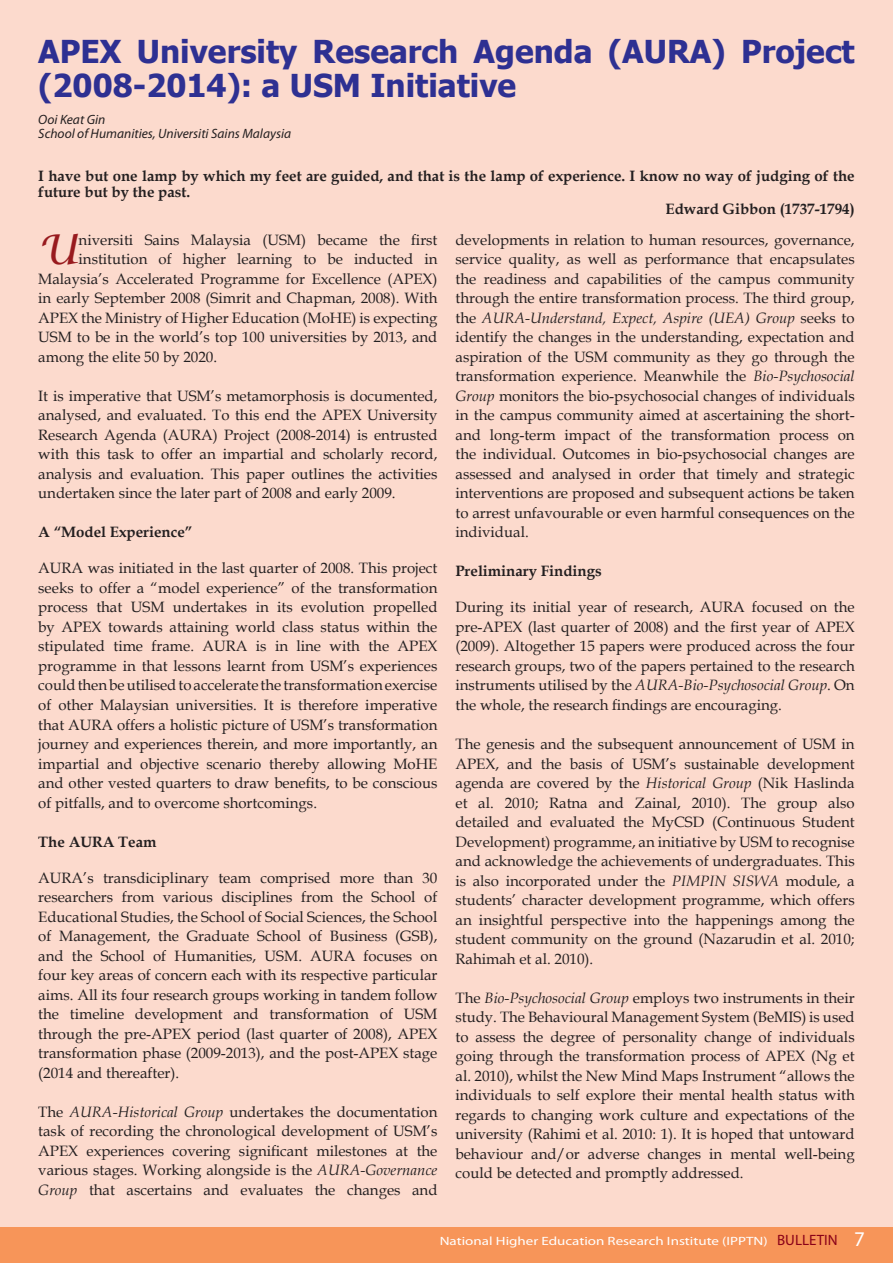
<style>
.page{position:relative;width:893px;height:1263px;background:#fcdacd}
.page>*{position:absolute;margin:0;border:0;box-sizing:border-box;transform-origin:0 0}
.t1{font:italic 41.25px "Lucida Calligraphy";color:#981a1e}
.t2{font:700 31.5px/34.5px "Tahoma";color:#2e3092}
.t3{font:15px/19.5px "Book Antiqua";color:#231f20;text-align:justify}
.t4{font:700 15px/16.5px "Book Antiqua";color:#231f20}
.t5{font:italic 13.5px "Myriad Pro";color:#231f20}
.t6{font:12px "Myriad Pro";color:#fff;scale:1.25 1}
.s1{font-style:italic}
.s2{font-size:15px;color:#8a0118}
.s3{font-size:21px}
</style>
<div class="page">
<div style="left:0;top:1227px;width:893px;height:36px;background:#f79559"></div>
<p class="t2" style="left:38px;top:32px;width:818px">APEX University Research Agenda (AURA) Project (2008-2014): a USM Initiative</p>
<p class="t5" style="left:38px;top:111px;width:69px">Ooi Keat Gin</p>
<p class="t5" style="left:38px;top:125px;width:254px">School of Humanities, Universiti Sains Malaysia</p>
<p class="t4" style="left:38px;top:167px;width:818px">I have but one lamp by which my feet are guided, and that is the lamp of experience. I know no way of judging of the future but by the past.</p>
<p class="t4" style="left:666px;top:200px;width:191px">Edward Gibbon (1737-1794)</p>
<p class="t1" style="left:38px;top:225px;width:42px">U</p>
<p class="t3" style="left:79px;top:230px;width:360px">niversiti Sains Malaysia (USM) became the first</p>
<p class="t3" style="left:79px;top:249px;width:360px">institution of higher learning to be inducted in</p>
<p class="t3" style="left:38px;top:269px;width:401px">Malaysia’s Accelerated Programme for Excellence (APEX)</p>
<p class="t3" style="left:38px;top:288px;width:401px">in early September 2008 (Simrit and Chapman, 2008). With</p>
<p class="t3" style="left:38px;top:308px;width:401px">APEX the Ministry of Higher Education (MoHE) is expecting</p>
<p class="t3" style="left:38px;top:327px;width:401px">USM to be in the world’s top 100 universities by 2013, and</p>
<p class="t3" style="left:38px;top:347px;width:180px">among the elite 50 by 2020.</p>
<p class="t3" style="left:38px;top:386px;width:401px">It is imperative that USM’s metamorphosis is documented, analysed, and evaluated. To this end the APEX University Research Agenda (AURA) Project (2008-2014) is entrusted with this task to offer an impartial and scholarly record, analysis and evaluation. This paper outlines the activities undertaken since the later part of 2008 and early 2009.</p>
<p class="t4" style="left:38px;top:524px;width:156px">A “Model Experience”</p>
<p class="t3" style="left:38px;top:558px;width:401px">AURA was initiated in the last quarter of 2008. This project seeks to offer a “model experience” of the transformation process that USM undertakes in its evolution propelled by APEX towards attaining world class status within the stipulated time frame. AURA is in line with the APEX programme in that lessons learnt from USM’s experiences could then be utilised to accelerate the transformation exercise of other Malaysian universities. It is therefore imperative that AURA offers a holistic picture of USM’s transformation journey and experiences therein, and more importantly, an impartial and objective scenario thereby allowing MoHE and other vested quarters to draw benefits, to be conscious of pitfalls, and to overcome shortcomings.</p>
<p class="t4" style="left:38px;top:833px;width:120px">The AURA Team</p>
<p class="t3" style="left:38px;top:867px;width:401px">AURA’s transdiciplinary team comprised more than 30 researchers from various disciplines from the School of Educational Studies, the School of Social Sciences, the School of Management, the Graduate School of Business (GSB), and the School of Humanities, USM. AURA focuses on four key areas of concern each with its respective particular aims. All its four research groups working in tandem follow the timeline development and transformation of USM through the pre-APEX period (last quarter of 2008), APEX transformation phase (2009-2013), and the post-APEX stage (2014 and thereafter).</p>
<p class="t3" style="left:38px;top:1101px;width:401px">The <span class="s1">AURA-Historical Group</span> undertakes the documentation task of recording the chronological development of USM’s APEX experiences covering significant milestones at the various stages. Working alongside is the <span class="s1">AURA-Governance Group</span> that ascertains and evaluates the changes and</p>
<p class="t3" style="left:455px;top:230px;width:401px">developments in relation to human resources, governance, service quality, as well as performance that encapsulates the readiness and capabilities of the campus community through the entire transformation process. The third group, the <span class="s1">AURA-Understand, Expect, Aspire (UEA) Group</span> seeks to identify the changes in the understanding, expectation and aspiration of the USM community as they go through the transformation experience. Meanwhile the <span class="s1">Bio-Psychosocial Group</span> monitors the bio-psychosocial changes of individuals in the campus community aimed at ascertaining the short&shy;and long-term impact of the transformation process on the individual. Outcomes in bio-psychosocial changes are assessed and analysed in order that timely and strategic interventions are proposed and subsequent actions be taken to arrest unfavourable or even harmful consequences on the individual.</p>
<p class="t4" style="left:455px;top:563px;width:148px">Preliminary Findings</p>
<p class="t3" style="left:455px;top:597px;width:401px">During its initial year of research, AURA focused on the pre-APEX (last quarter of 2008) and the first year of APEX (2009). Altogether 15 papers were produced across the four research groups, two of the papers pertained to the research instruments utilised by the <span class="s1">AURA-Bio-Psychosocial Group</span>. On the whole, the research findings are encouraging.</p>
<p class="t3" style="left:455px;top:734px;width:401px">The genesis and the subsequent announcement of USM in APEX, and the basis of USM’s sustainable development agenda are covered by the <span class="s1">Historical Group</span> (Nik Haslinda et al. 2010; Ratna and Zainal, 2010). The group also detailed and evaluated the MyCSD (Continuous Student Development) programme, an initiative by USM to recognise and acknowledge the achievements of undergraduates. This is also incorporated under the <span class="s1">PIMPIN SISWA</span> module, a students’ character development programme, which offers an insightful perspective into the happenings among the student community on the ground (Nazarudin et al. 2010; Rahimah et al. 2010).</p>
<p class="t3" style="left:455px;top:987px;width:401px">The <span class="s1">Bio-Psychosocial Group</span> employs two instruments in their study. The Behavioural Management System (BeMIS) is used to assess the degree of personality change of individuals going through the transformation process of APEX (Ng et al. 2010), whilst the New Mind Maps Instrument “allows the individuals to self explore their mental health status with regards to changing work culture and expectations of the university (Rahimi et al. 2010: 1). It is hoped that untoward behaviour and/or adverse changes in mental well-being could be detected and promptly addressed.</p>
<p class="t6" style="left:440px;top:1234px;width:342px">National Higher Education Research Institute (IPPTN) <span class="s2">BULLETIN</span> <span class="s3">7</span></p>
</div>
